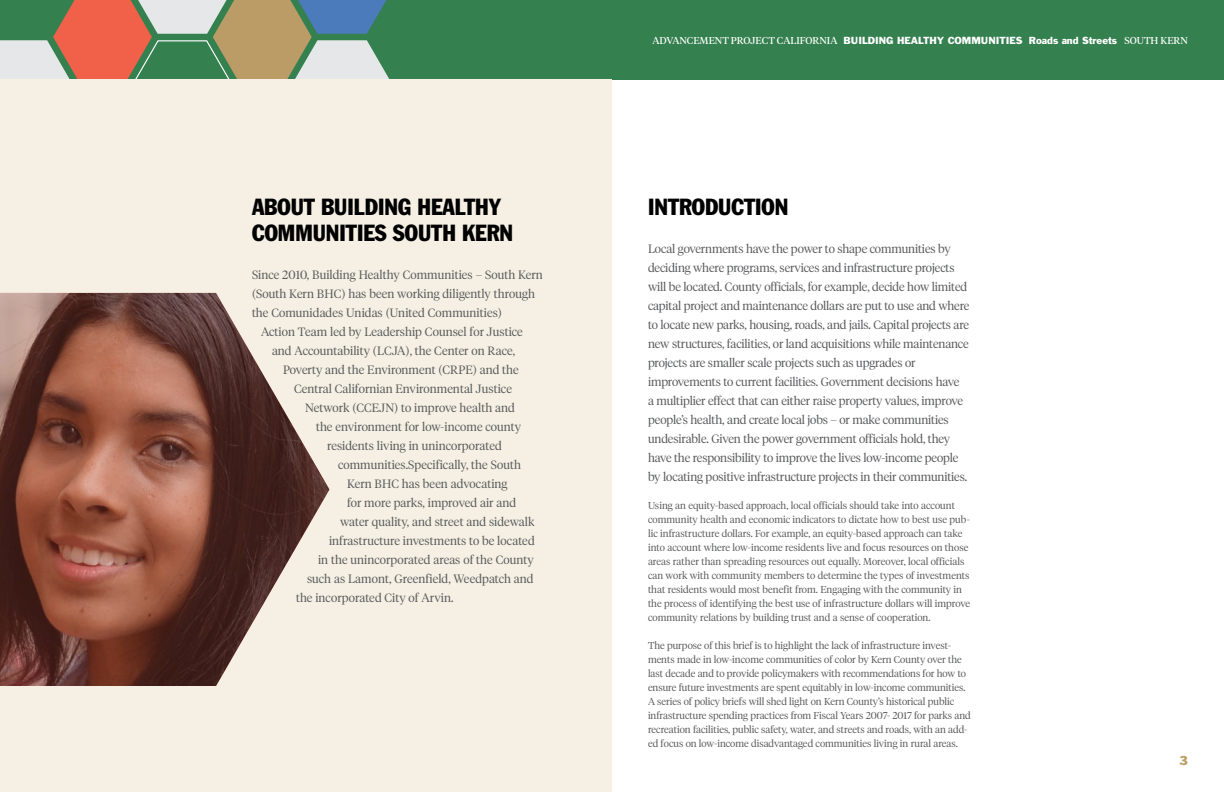
<style>
.page{position:relative;width:1224px;height:792px;background:#fff}
.page>*{position:absolute;margin:0;border:0;box-sizing:border-box;transform-origin:0 0}
.t1{font:condensed 23px/25.6px "Franklin Gothic Std";color:#000}
.t2{font:300 12px/19px "Tiempos Headline";letter-spacing:-.005em;color:#58595b}
.t3{font:12px "Franklin Gothic Std";color:#bc9c66}
.t4{font:300 10px/14px "Tiempos Headline";letter-spacing:.005em;color:#58595b}
.t5{font:9.5px "Franklin Gothic Std";color:#fff}
.s1{font-family:"Tiempos Headline";font-size:10px}
</style>
<div class="page">
<div style="left:0;top:0;width:1224px;height:80px;background:#34804e"></div>
<svg style="left:0;top:0;width:472px;height:80px"></svg>
<div style="left:0;top:80px;width:612px;height:712px;background:#f5f0e3"></div>
<img style="left:0;top:293px;width:329px;height:393px">
<h1 class="t1" style="left:252px;top:194px;width:263px">ABOUT BUILDING HEALTHY<br>COMMUNITIES SOUTH KERN</h1>
<p class="t2" style="left:252px;top:265px;width:292px">Since 2010, Building Healthy Communities – South Kern</p>
<p class="t2" style="left:252px;top:284px;width:285px">(South Kern BHC) has been working diligently through</p>
<p class="t2" style="left:252px;top:303px;width:251px">the Comunidades Unidas (United Communities)</p>
<p class="t2" style="left:261px;top:322px;width:263px">Action Team led by Leadership Counsel for Justice</p>
<p class="t2" style="left:272px;top:341px;width:245px">and Accountability (LCJA), the Center on Race,</p>
<p class="t2" style="left:283px;top:360px;width:237px">Poverty and the Environment (CRPE) and the</p>
<p class="t2" style="left:294px;top:379px;width:219px">Central Californian Environmental Justice</p>
<p class="t2" style="left:305px;top:398px;width:211px">Network (CCEJN) to improve health and</p>
<p class="t2" style="left:316px;top:417px;width:207px">the environment for low-income county</p>
<p class="t2" style="left:327px;top:436px;width:176px">residents living in unincorporated</p>
<p class="t2" style="left:338px;top:455px;width:184px">communities.Specifically, the South</p>
<p class="t2" style="left:347px;top:474px;width:162px">Kern BHC has been advocating</p>
<p class="t2" style="left:347px;top:493px;width:171px">for more parks, improved air and</p>
<p class="t2" style="left:340px;top:512px;width:196px">water quality, and street and sidewalk</p>
<p class="t2" style="left:329px;top:531px;width:207px">infrastructure investments to be located</p>
<p class="t2" style="left:318px;top:550px;width:217px">in the unincorporated areas of the County</p>
<p class="t2" style="left:307px;top:569px;width:228px">such as Lamont, Greenfield, Weedpatch and</p>
<p class="t2" style="left:296px;top:588px;width:159px">the incorporated City of Arvin.</p>
<p class="t5" style="left:652px;top:34px;width:537px"><span class="s1">ADVANCEMENT PROJECT CALIFORNIA</span> BUILDING HEALTHY COMMUNITIES Roads and Streets <span class="s1">SOUTH KERN</span></p>
<h1 class="t1" style="left:648px;top:194px;width:142px">INTRODUCTION</h1>
<p class="t2" style="left:648px;top:239px;width:323px">Local governments have the power to shape communities by deciding where programs, services and infrastructure projects will be located. County officials, for example, decide how limited capital project and maintenance dollars are put to use and where to locate new parks, housing, roads, and jails. Capital projects are new structures, facilities, or land acquisitions while maintenance projects are smaller scale projects such as upgrades or improvements to current facilities. Government decisions have<br>a multiplier effect that can either raise property values, improve people’s health, and create local jobs – or make communities undesirable. Given the power government officials hold, they have the responsibility to improve the lives low-income people by locating positive infrastructure projects in their communities.</p>
<p class="t4" style="left:648px;top:498px;width:324px">Using an equity-based approach, local officials should take into account community health and economic indicators to dictate how to best use pub&shy;lic infrastructure dollars. For example, an equity-based approach can take into account where low-income residents live and focus resources on those areas rather than spreading resources out equally. Moreover, local officials can work with community members to determine the types of investments that residents would most benefit from. Engaging with the community in the process of identifying the best use of infrastructure dollars will improve community relations by building trust and a sense of cooperation.</p>
<p class="t4" style="left:648px;top:638px;width:324px">The purpose of this brief is to highlight the lack of infrastructure invest&shy;ments made in low-income communities of color by Kern County over the last decade and to provide policymakers with recommendations for how to ensure future investments are spent equitably in low-income communities.<br>A series of policy briefs will shed light on Kern County’s historical public infrastructure spending practices from Fiscal Years 2007- 2017 for parks and recreation facilities, public safety, water, and streets and roads, with an add&shy;ed focus on low-income disadvantaged communities living in rural areas.</p>
<p class="t3" style="left:1179px;top:753px;width:10px">3</p>
</div>
